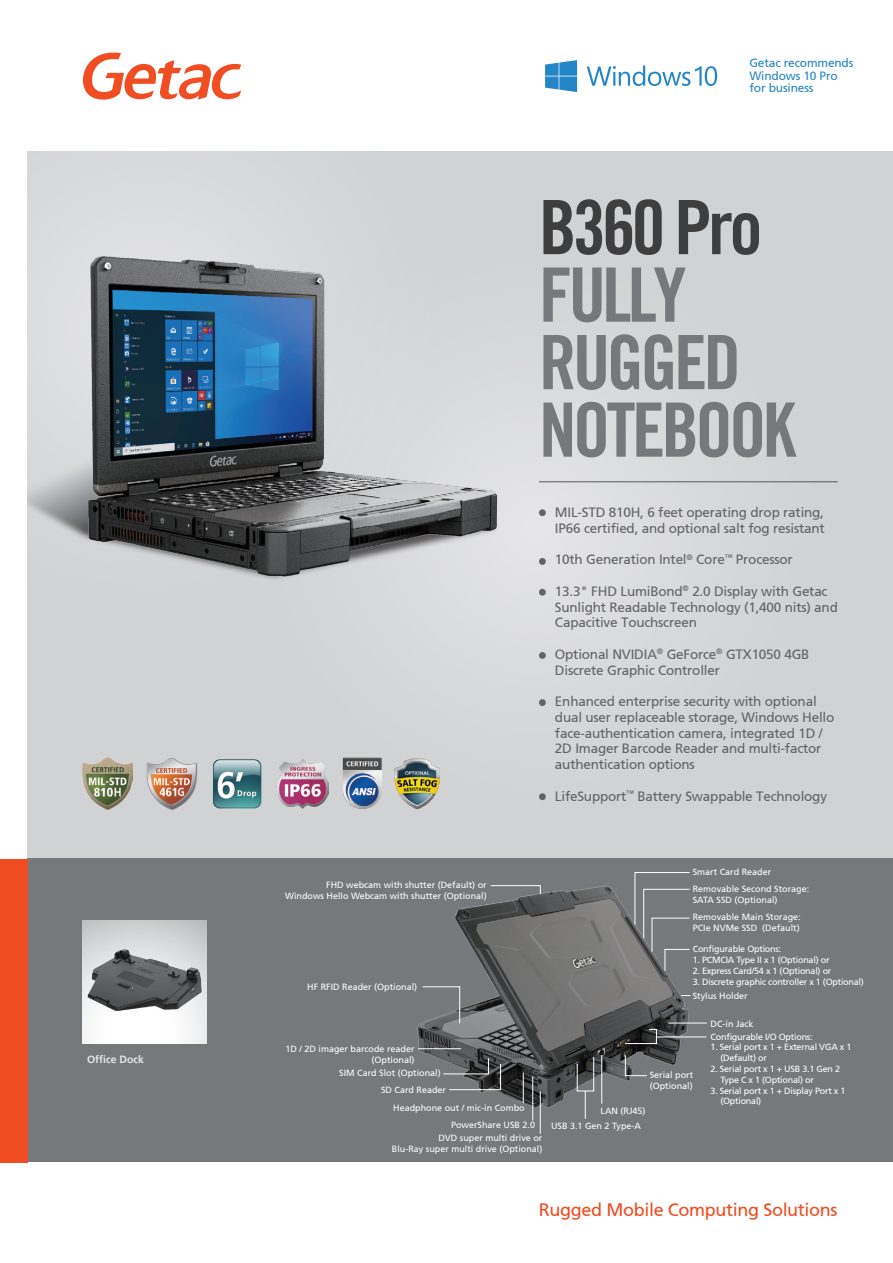
<style>
.page{position:relative;width:893px;height:1263px;background:#fff}
.page>*{position:absolute;margin:0;border:0;box-sizing:border-box;transform-origin:0 0}
.t1{font:700 condensed 75px/67.5px "Trade Gothic No.20";letter-spacing:-.05em;color:#76787b}
.t2{font:700 condensed 75px "Trade Gothic No.20";letter-spacing:-.05em;color:#3e3e3f}
.t3{font:18px "Frutiger 55 Roman";letter-spacing:-.02em;color:#f04d22}
.t4{font:13.5px/15.8px "Frutiger 55 Roman";letter-spacing:-.015em;color:#636366}
.t5{font:12px/12.8px "Frutiger 55 Roman";letter-spacing:-.015em;color:#2786c2}
.t6{font:700 10.5px "Frutiger 65";color:#e6e7e9}
.t7{font:9px/10.8px "Frutiger 55 Roman";color:#fff}
.t8{font:9px/10.8px "Frutiger 55 Roman";letter-spacing:-.025em;color:#fff}
</style>
<div class="page">
<div style="left:28px;top:152px;width:865px;height:707px;background:#d1d2d4"></div>
<div style="left:60px;top:200px;width:181px;height:38px;background:#dcdddf"></div>
<div style="left:424px;top:400px;width:125px;height:230px;background:#dedee0"></div>
<img style="left:28px;top:238px;width:516px;height:352px">
<div style="left:28px;top:859px;width:865px;height:303px;background:#76787b"></div>
<div style="left:0;top:859px;width:28px;height:303px;background:#f04d22"></div>
<svg style="left:83px;top:920px;width:123px;height:124px"></svg>
<svg style="left:83px;top:53px;width:158px;height:47px"></svg>
<div style="left:539px;top:509px;width:7px;height:7px;background:#636366;border-radius:50%"></div>
<div style="left:539px;top:558px;width:7px;height:7px;background:#636366;border-radius:50%"></div>
<div style="left:539px;top:589px;width:7px;height:7px;background:#636366;border-radius:50%"></div>
<div style="left:539px;top:652px;width:7px;height:7px;background:#636366;border-radius:50%"></div>
<div style="left:539px;top:699px;width:7px;height:7px;background:#636366;border-radius:50%"></div>
<div style="left:539px;top:793px;width:7px;height:7px;background:#636366;border-radius:50%"></div>
<hr style="left:539px;top:481px;width:299px;height:1px;background:#57585a">
<img style="left:83px;top:757px;width:49px;height:52px">
<img style="left:276px;top:758px;width:52px;height:50px">
<img style="left:342px;top:757px;width:98px;height:53px">
<img style="left:83px;top:940px;width:124px;height:83px">
<img style="left:146px;top:758px;width:52px;height:52px">
<svg style="left:545px;top:60px;width:32px;height:32px"></svg>
<svg style="left:587px;top:65px;width:130px;height:21px"></svg>
<img style="left:213px;top:759px;width:49px;height:50px">
<img style="left:417px;top:885px;width:290px;height:232px">
<hr style="left:418px;top:1048px;width:43px;height:1px;background:#fff">
<hr style="left:532px;top:1076px;width:1px;height:44px;background:#fff">
<hr style="left:540px;top:1091px;width:1px;height:43px;background:#fff">
<hr style="left:523px;top:1073px;width:1px;height:30px;background:#fff">
<svg style="left:443px;top:1057px;width:58px;height:33px"></svg>
<svg style="left:576px;top:1056px;width:18px;height:63px"></svg>
<hr style="left:668px;top:1023px;width:39px;height:1px;background:#fff">
<hr style="left:601px;top:1055px;width:1px;height:49px;background:#fff">
<svg style="left:624px;top:1029px;width:33px;height:15px"></svg>
<hr style="left:656px;top:1036px;width:50px;height:1px;background:#fff">
<svg style="left:634px;top:872px;width:56px;height:99px"></svg>
<svg style="left:490px;top:885px;width:51px;height:10px"></svg>
<svg style="left:422px;top:986px;width:38px;height:38px"></svg>
<svg style="left:625px;top:1054px;width:23px;height:22px"></svg>
<p class="t6" style="left:87px;top:1053px;width:58px">Office Dock</p>
<p class="t5" style="left:749px;top:56px;width:105px">Getac recommends<br>Windows 10 Pro for business</p>
<h1 class="t2" style="left:539px;top:182px;width:225px">B360 Pro</h1>
<h1 class="t1" style="left:539px;top:261px;width:259px">FULLY<br>RUGGED<br>NOTEBOOK</h1>
<p class="t4" style="left:555px;top:504px;width:271px">MIL-STD 810H, 6 feet operating drop rating,<br>IP66 certified, and optional salt fog resistant</p>
<p class="t4" style="left:555px;top:552px;width:239px">10th Generation Intel<sup>®</sup> Core<sup>™</sup> Processor</p>
<p class="t4" style="left:555px;top:583px;width:284px">13.3" FHD LumiBond<sup>®</sup> 2.0 Display with Getac<br>Sunlight Readable Technology (1,400 nits) and<br>Capacitive Touchscreen</p>
<p class="t4" style="left:555px;top:646px;width:256px">Optional NVIDIA<sup>®</sup> GeForce<sup>®</sup> GTX1050 4GB<br>Discrete Graphic Controller</p>
<p class="t4" style="left:555px;top:693px;width:281px">Enhanced enterprise security with optional dual user replaceable storage, Windows Hello face-authentication camera, integrated 1D / 2D Imager Barcode Reader and multi-factor authentication options</p>
<p class="t4" style="left:555px;top:788px;width:274px">LifeSupport<sup>™</sup> Battery Swappable Technology</p>
<p class="t7" style="left:285px;top:879px;width:203px;text-align:right">FHD webcam with shutter (Default) or<br>Windows Hello Webcam with shutter (Optional)</p>
<p class="t7" style="left:307px;top:981px;width:112px">HF RFID Reader (Optional)</p>
<p class="t7" style="left:286px;top:1043px;width:131px;text-align:right">1D / 2D imager barcode reader (Optional)</p>
<p class="t7" style="left:393px;top:1080px;width:133px;line-height:18.8px;text-indent:-12px">SD Card Reader<br>Headphone out / mic-in Combo</p>
<p class="t7" style="left:438px;top:1118px;width:106px;line-height:13.4px;text-indent:13px">PowerShare USB 2.0<br>DVD super multi drive or</p>
<p class="t7" style="left:392px;top:1143px;width:152px">Blu-Ray super multi drive (Optional)</p>
<p class="t7" style="left:339px;top:1068px;width:103px">SIM Card Slot (Optional)</p>
<p class="t7" style="left:693px;top:867px;width:80px">Smart Card Reader</p>
<p class="t7" style="left:693px;top:883px;width:118px">Removable Second Storage:<br>SATA SSD (Optional)</p>
<p class="t7" style="left:693px;top:912px;width:110px">Removable Main Storage:<br>PCIe NVMe SSD (Default)</p>
<p class="t8" style="left:693px;top:944px;width:90px">Configurable Options:</p>
<p class="t8" style="left:693px;top:955px;width:138px">1. PCMCIA Type II x 1 (Optional) or</p>
<p class="t8" style="left:693px;top:965px;width:140px">2. Express Card/54 x 1 (Optional) or</p>
<p class="t8" style="left:693px;top:976px;width:173px">3. Discrete graphic controller x 1 (Optional)</p>
<p class="t7" style="left:693px;top:990px;width:57px">Stylus Holder</p>
<p class="t7" style="left:650px;top:1070px;width:45px">Serial port (Optional)</p>
<p class="t7" style="left:600px;top:1105px;width:46px">LAN (RJ45)</p>
<p class="t7" style="left:551px;top:1120px;width:91px">USB 3.1 Gen 2 Type-A</p>
<p class="t7" style="left:711px;top:1018px;width:45px">DC-in Jack</p>
<p class="t8" style="left:711px;top:1031px;width:104px">Configurable I/O Options:</p>
<p class="t8" style="left:720px;top:1042px;width:133px;text-indent:-10px">1. Serial port x 1 + External VGA x 1 (Default) or</p>
<p class="t8" style="left:720px;top:1063px;width:121px;text-indent:-10px">2. Serial port x 1 + USB 3.1 Gen 2<br>Type C x 1 (Optional) or</p>
<p class="t8" style="left:720px;top:1085px;width:127px;text-indent:-10px">3. Serial port x 1 + Display Port x 1 (Optional)</p>
<h2 class="t3" style="left:539px;top:1199px;width:300px">Rugged Mobile Computing Solutions</h2>
</div>
